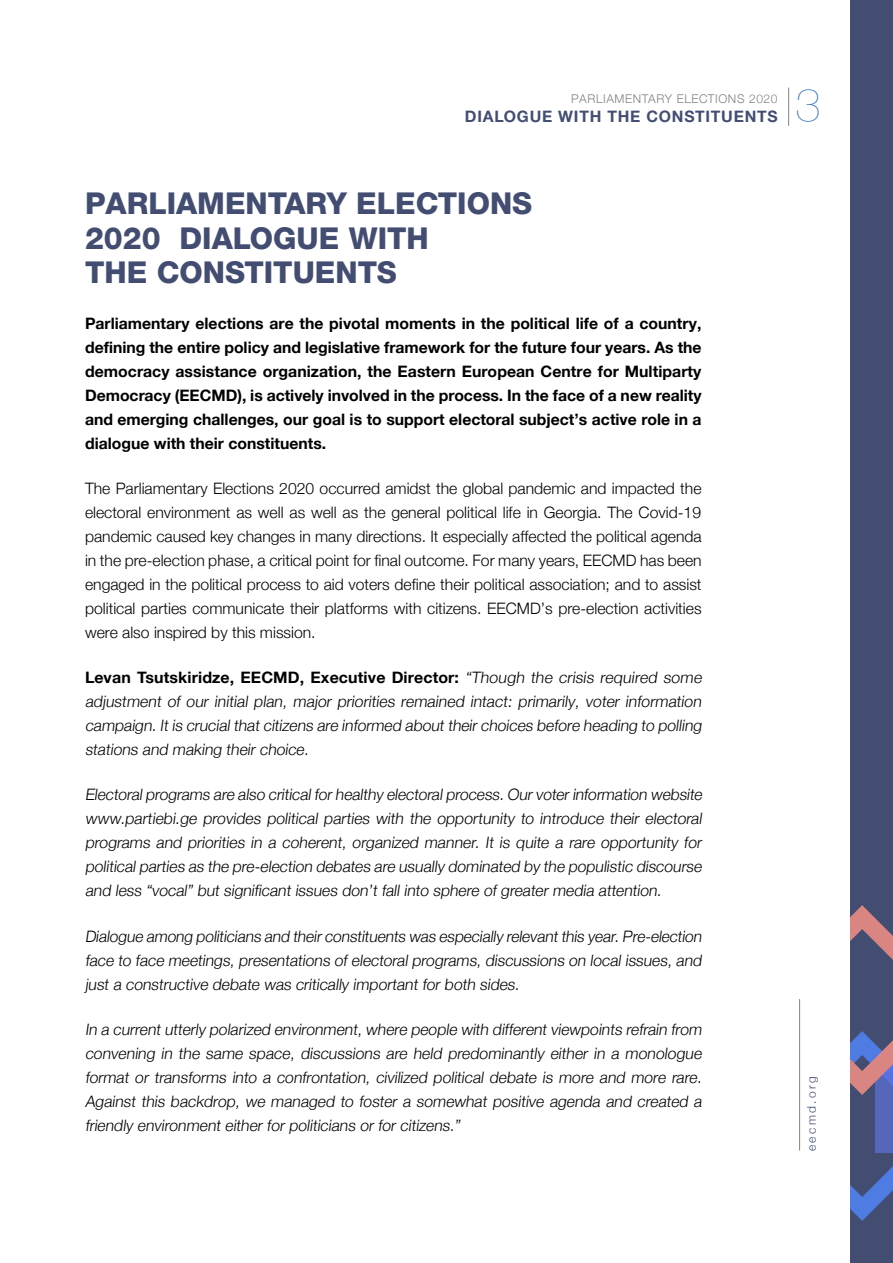
<style>
.page{position:relative;width:893px;height:1263px;background:#fff}
.page>*{position:absolute;margin:0;border:0;box-sizing:border-box;transform-origin:0 0}
.t1{font:45px "Helvetica Neue LTGEO 25 Ult Lt";color:#2d6fb7}
.t2{font:800 30px/34.5px "Helvetica Neue LTGEO 85";color:#434d72}
.t3{font:300 15.75px/24px "Helvetica Neue LTGEO 45";color:#000;text-align:justify}
.t4{font:700 15.75px/24px "Helvetica Neue LTGEO 75";color:#000;text-align:justify}
.t5{font:700 15.75px "Helvetica Neue LTGEO 75";letter-spacing:.05em;color:#434d72}
.t6{font:300 12px "Helvetica Neue LTGEO 45";letter-spacing:.05em;color:#808285}
.t7{font:300 12px "Helvetica Neue LTGEO 45";letter-spacing:.2em;color:#434d72}
.s1{font-family:"Helvetica Neue LTGEO 45";font-weight:300}
</style>
<div class="page">
<div style="left:850px;top:0;width:43px;height:1263px;background:#434d72"></div>
<svg style="left:850px;top:905px;width:43px;height:316px"></svg>
<hr style="left:799px;top:999px;width:1px;height:151px;background:#808285">
<hr style="left:788px;top:88px;width:1px;height:38px;background:#808285">
<p class="t6" style="left:571px;top:91px;width:208px">PARLIAMENTARY ELECTIONS 2020</p>
<p class="t5" style="left:465px;top:106px;width:314px">DIALOGUE WITH THE CONSTITUENTS</p>
<h1 class="t1" style="left:795px;top:79px;width:27px">3</h1>
<h2 class="t2" style="left:85px;top:186px;width:449px">PARLIAMENTARY ELECTIONS<br>2020 DIALOGUE WITH<br>THE CONSTITUENTS</h2>
<p class="t4" style="left:85px;top:311px;width:618px">Parliamentary elections are the pivotal moments in the political life of a country, defining the entire policy and legislative framework for the future four years. As the democracy assistance organization, the Eastern European Centre for Multiparty Democracy (EECMD), is actively involved in the process. In the face of a new reality and emerging challenges, our goal is to support electoral subject’s active role in a dialogue with their constituents.</p>
<p class="t3" style="left:85px;top:476px;width:618px">The Parliamentary Elections 2020 occurred amidst the global pandemic and impacted the electoral environment as well as well as the general political life in Georgia. The Covid-19 pandemic caused key changes in many directions. It especially affected the political agenda in the pre-election phase, a critical point for final outcome. For many years, EECMD has been engaged in the political process to aid voters define their political association; and to assist political parties communicate their platforms with citizens. EECMD’s pre-election activities were also inspired by this mission.</p>
<p class="t4" style="left:85px;top:665px;width:621px">Levan Tsutskiridze, EECMD, Executive Director: <span class="s1">“Though the crisis required some</span></p>
<p class="t3" style="left:85px;top:689px;width:621px">adjustment of our initial plan, major priorities remained intact: primarily, voter information campaign. It is crucial that citizens are informed about their choices before heading to polling stations and making their choice.</p>
<p class="t3" style="left:85px;top:782px;width:621px">Electoralprograms are also criticalforhealthy electoralprocess.Ourvoterinformation website www.partiebi.ge provides political parties with the opportunity to introduce their electoral programs and priorities in a coherent, organized manner. It is quite a rare opportunity for politicalparties as the pre-election debates are usually dominated by the populistic discourse and less “vocal” but significant issues don’t fall into sphere of greater media attention.</p>
<p class="t3" style="left:85px;top:924px;width:621px">Dialogue among politicians and theirconstituents was especially relevantthis year.Pre-election face to face meetings, presentations of electoral programs, discussions on local issues, and just a constructive debate was critically important for both sides.</p>
<p class="t3" style="left:85px;top:1017px;width:621px">In a current utterly polarized environment, where people with different viewpoints refrain from convening in the same space, discussions are held predominantly either in a monologue format or transforms into a confrontation, civilized political debate is more and more rare.<br>Against this backdrop, we managed to foster a somewhat positive agenda and created a friendly environment either for politicians or for citizens.”</p>
<p class="t7" style="left:804px;top:1151px;width:77px;rotate:-90deg">eecmd.org</p>
</div>
